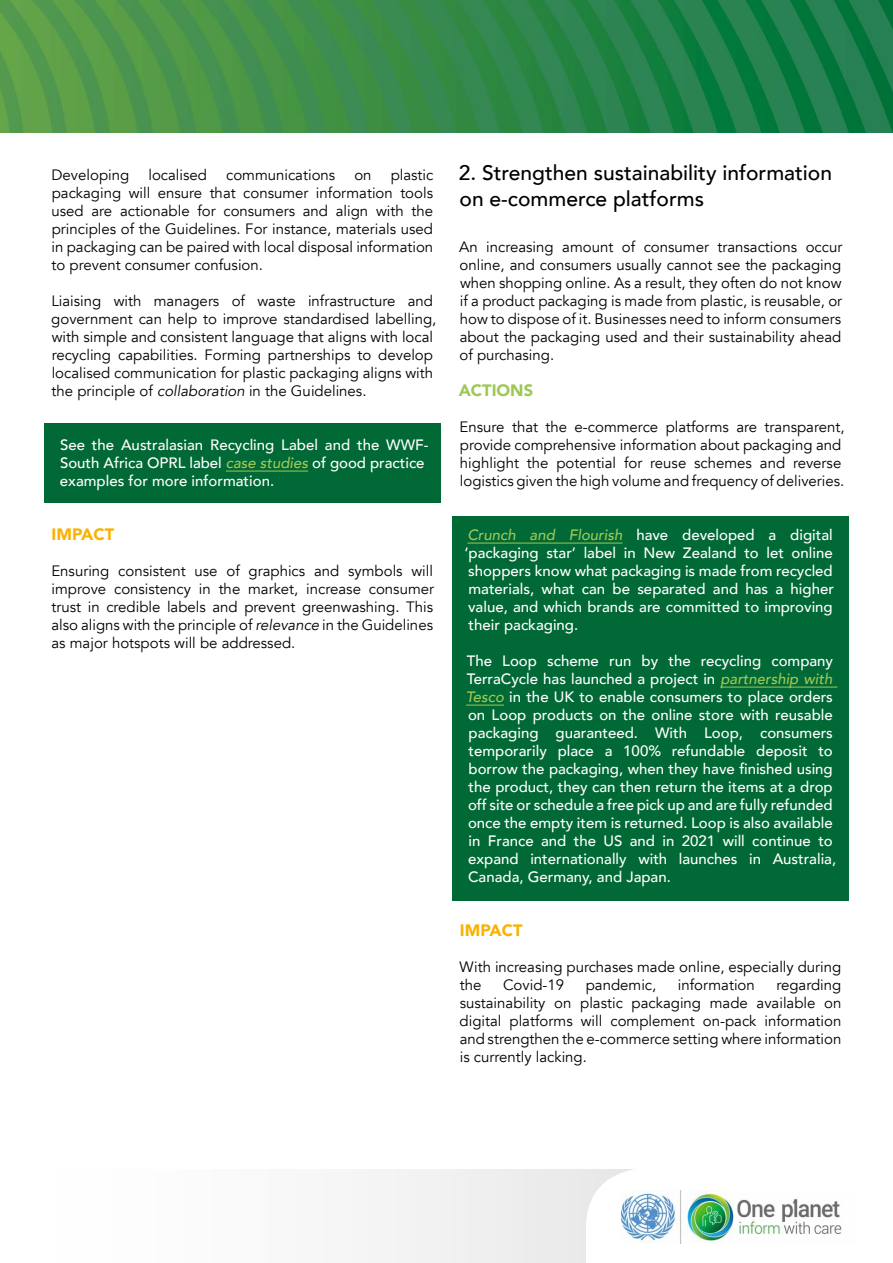
<style>
.page{position:relative;width:893px;height:1263px;background:#fff}
.page>*{position:absolute;margin:0;border:0;box-sizing:border-box;transform-origin:0 0}
.t1{font:500 21px/25.7px "Avenir";color:#000}
.t2{font:900 16.5px "Avenir";color:#fab200}
.t3{font:900 16.5px "Avenir";color:#9fc755}
.t4{font:15px/18px "Avenir";color:#000;text-align:justify}
.t5{font:500 15px/18px "Avenir";color:#fff}
.s1{font-style:italic}
.s2{font-style:italic;color:#9fc755}
</style>
<div class="page">
<div style="left:0;top:1169px;width:893px;height:94px;background:linear-gradient(to bottom,#f7f7f7,#f7f7f7)"></div>
<svg style="left:586px;top:1169px;width:307px;height:94px"></svg>
<img style="left:622px;top:1190px;width:235px;height:53px">
<svg style="left:0;top:0;width:893px;height:132px;background:#368a49"></svg>
<div style="left:452px;top:516px;width:397px;height:385px;background:#006935"></div>
<div style="left:44px;top:423px;width:397px;height:80px;background:#006935"></div>
<hr style="left:226px;top:471px;width:82px;height:1px;background:#9fc755">
<hr style="left:467px;top:543px;width:155px;height:1px;background:#9fc755">
<hr style="left:720px;top:687px;width:117px;height:1px;background:#9fc755">
<hr style="left:466px;top:705px;width:38px;height:1px;background:#9fc755">
<p class="t4" style="left:52px;top:166px;width:383px;text-indent:339px">plastic packaging will ensure that consumer information tools used are actionable for consumers and align with the principles of the Guidelines. For instance, materials used in packaging can be paired with local disposal information to prevent consumer confusion.</p>
<p class="t4" style="left:51px;top:292px;width:387px;text-align:left">Liaising with managers of waste infrastructure and government can help to improve standardised labelling, with simple and consistent language that aligns with local recycling capabilities. Forming partnerships to develop localised communication for plastic packaging aligns with the principle of <span class="s1">collaboration</span> in the Guidelines.</p>
<p class="t5" style="left:60px;top:435px;width:370px">See the Australasian Recycling Label and the WWF-<br>South Africa OPRL label <span class="s2">case studies</span> of good practice examples for more information.</p>
<p class="t2" style="left:52px;top:520px;width:64px">IMPACT</p>
<p class="t4" style="left:51px;top:562px;width:384px">Ensuring consistent use of graphics and symbols will improve consistency in the market, increase consumer trust in credible labels and prevent greenwashing. This also aligns with the principle of <span class="s1">relevance</span> in the Guidelines as major hotspots will be addressed.</p>
<p class="t4" style="left:52px;top:166px;width:79px">Developing</p>
<p class="t4" style="left:148px;top:166px;width:60px">localised</p>
<p class="t4" style="left:226px;top:166px;width:111px">communications</p>
<p class="t4" style="left:354px;top:166px;width:19px">on</p>
<h1 class="t1" style="left:459px;top:159px;width:375px">2. Strengthen sustainability information on e-commerce platforms</h1>
<p class="t4" style="left:459px;top:238px;width:385px">An increasing amount of consumer transactions occur online, and consumers usually cannot see the packaging when shopping online. As a result, they often do not know if a product packaging is made from plastic, is reusable, or how to dispose of it. Businesses need to inform consumers about the packaging used and their sustainability ahead of purchasing.</p>
<p class="t3" style="left:459px;top:376px;width:76px">ACTIONS</p>
<p class="t4" style="left:460px;top:418px;width:386px;text-align:left">Ensure that the e-commerce platforms are transparent, provide comprehensive information about packaging and highlight the potential for reuse schemes and reverse logistics given the high volume and frequency of deliveries.</p>
<p class="t5" style="left:464px;top:525px;width:371px;text-align:justify"><span class="s2">Crunch and Flourish</span> have developed a digital ‘packaging star’ label in New Zealand to let online shoppers know what packaging is made from recycled materials, what can be separated and has a higher value, and which brands are committed to improving their packaging.</p>
<p class="t5" style="left:466px;top:651px;width:372px">The Loop scheme run by the recycling company TerraCycle has launched a project in <span class="s2">partnership with Tesco</span> in the UK to enable consumers to place orders on Loop products on the online store with reusable packaging guaranteed. With Loop, consumers temporarily place a 100% refundable deposit to borrow the packaging, when they have finished using the product, they can then return the items at a drop off site or schedule a free pick up and are fully refunded once the empty item is returned. Loop is also available in France and the US and in 2021 will continue to expand internationally with launches in Australia, Canada, Germany, and Japan.</p>
<p class="t2" style="left:460px;top:916px;width:64px">IMPACT</p>
<p class="t4" style="left:460px;top:958px;width:383px">With increasing purchases made online, especially during the</p>
<p class="t4" style="left:503px;top:976px;width:63px">Covid-19</p>
<p class="t4" style="left:586px;top:976px;width:72px">pandemic,</p>
<p class="t4" style="left:678px;top:976px;width:78px">information</p>
<p class="t4" style="left:460px;top:976px;width:383px;text-indent:317px">regarding sustainability on plastic packaging made available on digital platforms will complement on-pack information and strengthen the e-commerce setting where information is currently lacking.</p>
</div>
